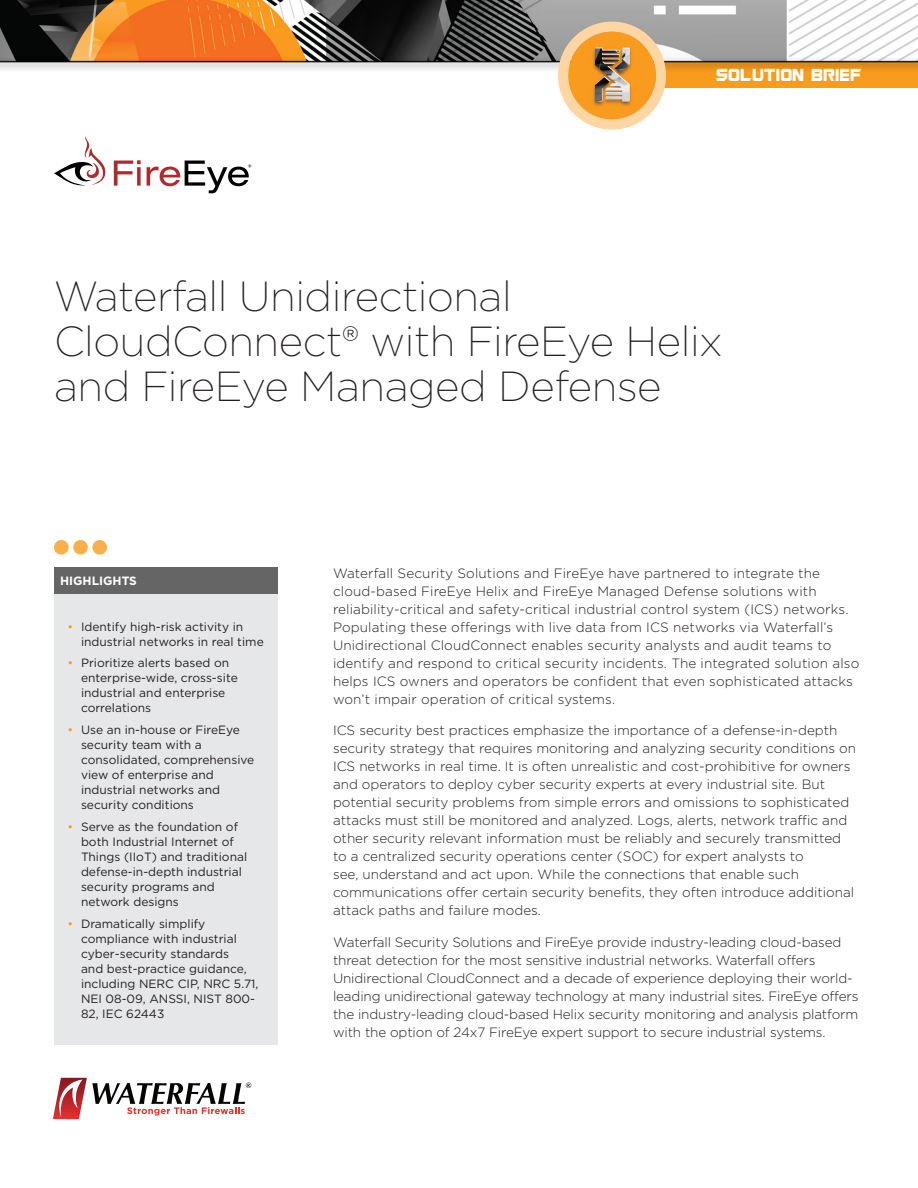
<style>
.page{position:relative;width:918px;height:1188px;background:#fff}
.page>*{position:absolute;margin:0;border:0;box-sizing:border-box;transform-origin:0 0}
.t1{font:200 42px/45px "Gotham";letter-spacing:-.01em;color:#231f20}
.Body_Text_9_12{font:300 13.5px/18px "Gotham";color:#231f20}
.t2{font:12.15px "Guardians";color:#fff}
.t3{font:12px/15px "Gotham";color:#231f20}
.t4{font:700 12px "Gotham";color:#fff}
.s1{color:#f99b1c}
</style>
<div class="page">
<div style="left:54px;top:567px;width:224px;height:27px;background:#656565"></div>
<div style="left:54px;top:594px;width:224px;height:451px;background:#e6e7e9"></div>
<div style="left:627px;top:62px;width:291px;height:26px;background:#f99b1c"></div>
<img style="left:0;top:0;width:918px;height:57px">
<div style="left:0;top:57px;width:918px;height:16px;background:#231f20;opacity:.75"></div>
<hr style="left:0;top:61px;width:918px;height:1px;background:#231f20">
<svg style="left:114px;top:160px;width:27px;height:26px"></svg>
<svg style="left:54px;top:136px;width:52px;height:50px"></svg>
<svg style="left:147px;top:161px;width:104px;height:32px"></svg>
<svg style="left:54px;top:540px;width:15px;height:15px"></svg>
<svg style="left:73px;top:540px;width:15px;height:15px"></svg>
<svg style="left:92px;top:540px;width:15px;height:15px"></svg>
<svg style="left:558px;top:22px;width:108px;height:108px"></svg>
<div style="left:568px;top:32px;width:88px;height:87px;background:#f89b1f;border-radius:50%"></div>
<img style="left:593px;top:47px;width:38px;height:59px">
<svg style="left:53px;top:1078px;width:198px;height:41px"></svg>
<p class="t2" style="left:717px;top:67px;width:147px">SOLUTION BRIEF</p>
<p class="t1" style="left:54px;top:272px;width:670px">Waterfall Unidirectional<br>CloudConnect® with FireEye Helix and FireEye Managed Defense</p>
<p class="t4" style="left:60px;top:573px;width:78px">HIGHLIGHTS</p>
<p class="t3" style="left:81px;top:619px;width:184px;text-indent:-14px"><span class="s1">•</span> Identify high-risk activity in industrial networks in real time</p>
<p class="t3" style="left:81px;top:655px;width:158px;text-indent:-14px"><span class="s1">•</span> Prioritize alerts based on enterprise-wide, cross-site industrial and enterprise correlations</p>
<p class="t3" style="left:81px;top:722px;width:175px;text-indent:-14px"><span class="s1">•</span> Use an in-house or FireEye security team with a consolidated, comprehensive view of enterprise and industrial networks and security conditions</p>
<p class="t3" style="left:81px;top:819px;width:168px;text-indent:-14px"><span class="s1">•</span> Serve as the foundation of both Industrial Internet of<br>Things (IIoT) and traditional defense-in-depth industrial security programs and network designs</p>
<p class="t3" style="left:81px;top:916px;width:179px;text-indent:-14px"><span class="s1">•</span> Dramatically simplify compliance with industrial cyber-security standards<br>and best-practice guidance, including NERC CIP, NRC 5.71,<br>NEI 08-09, ANSSI, NIST 800-<br>82, IEC 62443</p>
<p class="Body_Text_9_12" style="left:333px;top:564px;width:528px">Waterfall Security Solutions and FireEye have partnered to integrate the cloud-based FireEye Helix and FireEye Managed Defense solutions with reliability-critical and safety-critical industrial control system (ICS) networks.<br>Populating these offerings with live data from ICS networks via Waterfall’s Unidirectional CloudConnect enables security analysts and audit teams to identify and respond to critical security incidents. The integrated solution also helps ICS owners and operators be confident that even sophisticated attacks won’t impair operation of critical systems.</p>
<p class="Body_Text_9_12" style="left:333px;top:721px;width:525px">ICS security best practices emphasize the importance of a defense-in-depth security strategy that requires monitoring and analyzing security conditions on ICS networks in real time. It is often unrealistic and cost-prohibitive for owners and operators to deploy cyber security experts at every industrial site. But potential security problems from simple errors and omissions to sophisticated attacks must still be monitored and analyzed. Logs, alerts, network traffic and other security relevant information must be reliably and securely transmitted to a centralized security operations center (SOC) for expert analysts to<br>see, understand and act upon. While the connections that enable such communications offer certain security benefits, they often introduce additional attack paths and failure modes.</p>
<p class="Body_Text_9_12" style="left:333px;top:933px;width:527px">Waterfall Security Solutions and FireEye provide industry-leading cloud-based threat detection for the most sensitive industrial networks. Waterfall offers Unidirectional CloudConnect and a decade of experience deploying their world&shy;leading unidirectional gateway technology at many industrial sites. FireEye offers the industry-leading cloud-based Helix security monitoring and analysis platform with the option of 24x7 FireEye expert support to secure industrial systems.</p>
</div>
